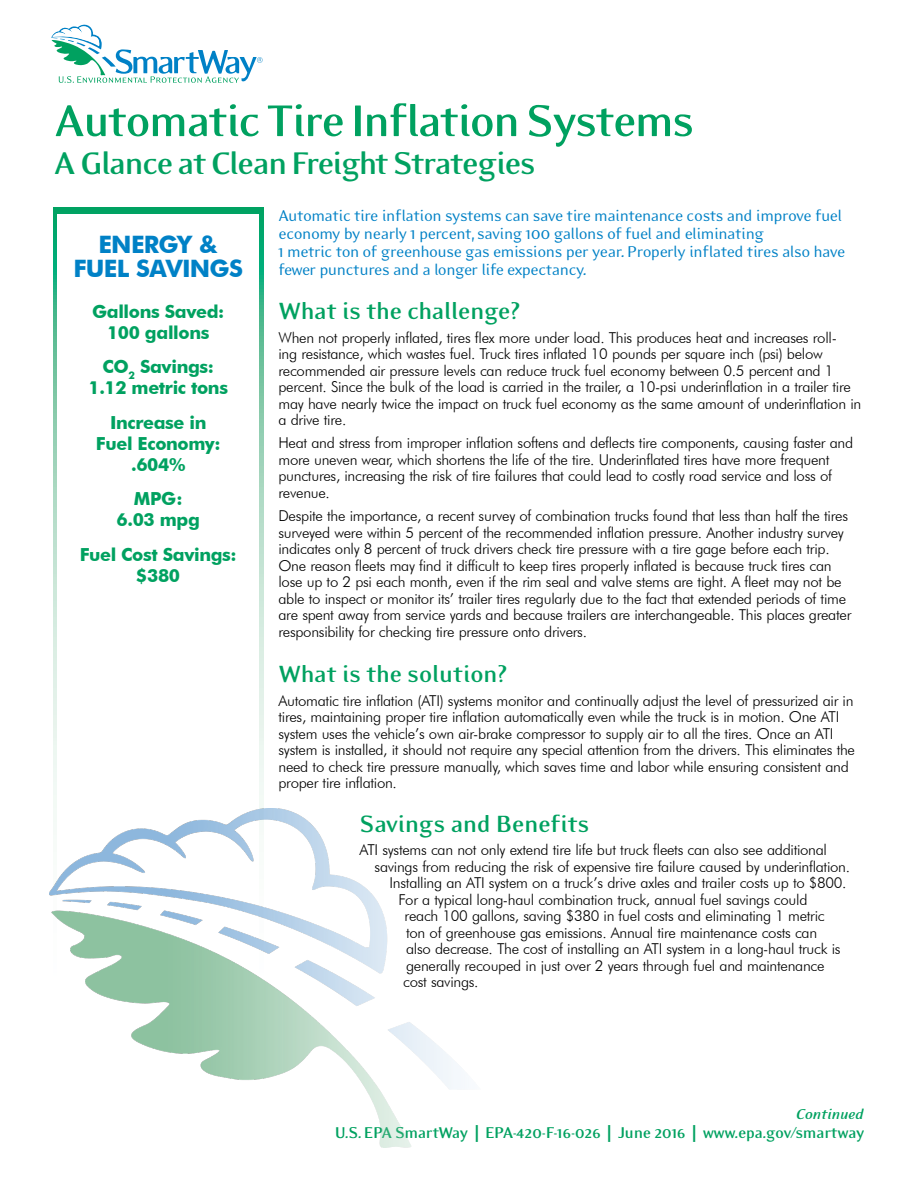
<style>
.page{position:relative;width:918px;height:1188px;background:#fff}
.page>*{position:absolute;margin:0;border:0;box-sizing:border-box;transform-origin:0 0}
.t1{font:700 51px "Eidetic Modern OT";letter-spacing:-.05em;color:#00a160}
.Subtitle{font:700 36px "Eidetic Modern OT";letter-spacing:-.05em;color:#00a160}
.Subhead_Body_1{font:700 27px "Eidetic Modern OT";letter-spacing:-.025em;color:#00a160}
.TB_Sidebar_Head{font:700 24px/24px "Futura BT";letter-spacing:-.03em;color:#0081c6;text-align:center}
.Introduction_Text{font:18px/18px "Eidetic Modern OT";letter-spacing:-.03em;color:#0081c6}
.TB_Side_Bar_Text{font:700 18px/21px "Futura BT";letter-spacing:-.02em;color:#00a160;text-align:center}
.t2{font:700 18px "Eidetic Modern OT";letter-spacing:-.02em;color:#00a160}
.Subhead_Body_2{font:italic 700 16.5px "Eidetic Modern OT";letter-spacing:-.03em;color:#00a160}
.Body_Text{font:300 15px/16.5px "Futura BT";letter-spacing:-.02em;color:#000}
.s1{font-family:"Arial"}
</style>
<div class="page">
<svg style="left:51px;top:24px;width:212px;height:59px"></svg>
<svg style="left:53px;top:208px;width:211px;height:601px;background:#88d0b3"></svg>
<div style="left:58px;top:214px;width:201px;height:776px;background:#fff"></div>
<img style="left:49px;top:809px;width:413px;height:339px">
<p class="t1" style="left:54px;top:94px;width:642px">Automatic Tire Inflation Systems</p>
<p class="Subtitle" style="left:54px;top:144px;width:483px">A Glance at Clean Freight Strategies</p>
<p class="Introduction_Text" style="left:279px;top:206px;width:568px">Automatic tire inflation systems can save tire maintenance costs and improve fuel economy by nearly 1 percent, saving 100 gallons of fuel and eliminating<br>1 metric ton of greenhouse gas emissions per year. Properly inflated tires also have fewer punctures and a longer life expectancy.</p>
<p class="Subhead_Body_1" style="left:279px;top:297px;width:244px">What is the challenge?</p>
<p class="Body_Text" style="left:279px;top:329px;width:584px">When not properly inflated, tires flex more under load. This produces heat and increases roll-<br>ing resistance, which wastes fuel. Truck tires inflated 10 pounds per square inch (psi) below recommended air pressure levels can reduce truck fuel economy between 0.5 percent and 1 percent. Since the bulk of the load is carried in the trailer, a 10-psi underinflation in a trailer tire may have nearly twice the impact on truck fuel economy as the same amount of underinflation in a drive tire.</p>
<p class="Body_Text" style="left:279px;top:435px;width:576px">Heat and stress from improper inflation softens and deflects tire components, causing faster and more uneven wear, which shortens the life of the tire. Underinflated tires have more frequent punctures, increasing the risk of tire failures that could lead to costly road service and loss of revenue.</p>
<p class="Body_Text" style="left:279px;top:507px;width:574px">Despite the importance, a recent survey of combination trucks found that less than half the tires surveyed were within 5 percent of the recommended inflation pressure. Another industry survey indicates only 8 percent of truck drivers check tire pressure with a tire gage before each trip.<br>One reason fleets may find it difficult to keep tires properly inflated is because truck tires can lose up to 2 psi each month, even if the rim seal and valve stems are tight. A fleet may not be able to inspect or monitor its’ trailer tires regularly due to the fact that extended periods of time are spent away from service yards and because trailers are interchangeable. This places greater responsibility for checking tire pressure onto drivers.</p>
<p class="Subhead_Body_1" style="left:279px;top:660px;width:230px">What is the solution?</p>
<p class="Body_Text" style="left:279px;top:692px;width:578px">Automatic tire inflation (ATI) systems monitor and continually adjust the level of pressurized air in tires, maintaining proper tire inflation automatically even while the truck is in motion. One ATI system uses the vehicle’s own air-brake compressor to supply air to all the tires. Once an ATI system is installed, it should not require any special attention from the drivers. This eliminates the need to check tire pressure manually, which saves time and labor while ensuring consistent and proper tire inflation.</p>
<p class="TB_Sidebar_Head" style="left:73px;top:232px;width:171px">ENERGY &amp;<br>FUEL SAVINGS</p>
<p class="TB_Side_Bar_Text" style="left:92px;top:301px;width:134px">Gallons Saved:<br>100 gallons</p>
<p class="TB_Side_Bar_Text" style="left:88px;top:356px;width:141px">CO<sub>2</sub> Savings:<br>1.12 metric tons</p>
<p class="TB_Side_Bar_Text" style="left:96px;top:412px;width:126px">Increase in<br>Fuel Economy: .604%</p>
<p class="TB_Side_Bar_Text" style="left:117px;top:488px;width:85px">MPG:<br>6.03 mpg</p>
<p class="TB_Side_Bar_Text" style="left:80px;top:544px;width:159px">Fuel Cost Savings: $380</p>
<p class="Subhead_Body_1" style="left:360px;top:810px;width:232px">Savings and Benefits</p>
<p class="Body_Text" style="left:360px;top:842px;width:469px">ATI systems can not only extend tire life but truck fleets can also see additional</p>
<p class="Body_Text" style="left:375px;top:858px;width:477px">savings from reducing the risk of expensive tire failure caused by underinflation.</p>
<p class="Body_Text" style="left:390px;top:875px;width:458px">Installing an ATI system on a truck’s drive axles and trailer costs up to $800.</p>
<p class="Body_Text" style="left:399px;top:891px;width:410px">For a typical long-haul combination truck, annual fuel savings could</p>
<p class="Body_Text" style="left:405px;top:908px;width:422px">reach 100 gallons, saving $380 in fuel costs and eliminating 1 metric</p>
<p class="Body_Text" style="left:406px;top:924px;width:413px">ton of greenhouse gas emissions. Annual tire maintenance costs can</p>
<p class="Body_Text" style="left:406px;top:941px;width:436px">also decrease. The cost of installing an ATI system in a long-haul truck is</p>
<p class="Body_Text" style="left:406px;top:957px;width:420px">generally recouped in just over 2 years through fuel and maintenance</p>
<p class="Body_Text" style="left:403px;top:974px;width:77px">cost savings.</p>
<p class="Subhead_Body_2" style="left:796px;top:1105px;width:69px">Continued</p>
<p class="t2" style="left:335px;top:1123px;width:531px">U.S. EPA SmartWay <span class="s1">|</span> EPA-420-F-16-026 <span class="s1">|</span> June 2016 <span class="s1">|</span> www.epa.gov/smartway</p>
</div>
